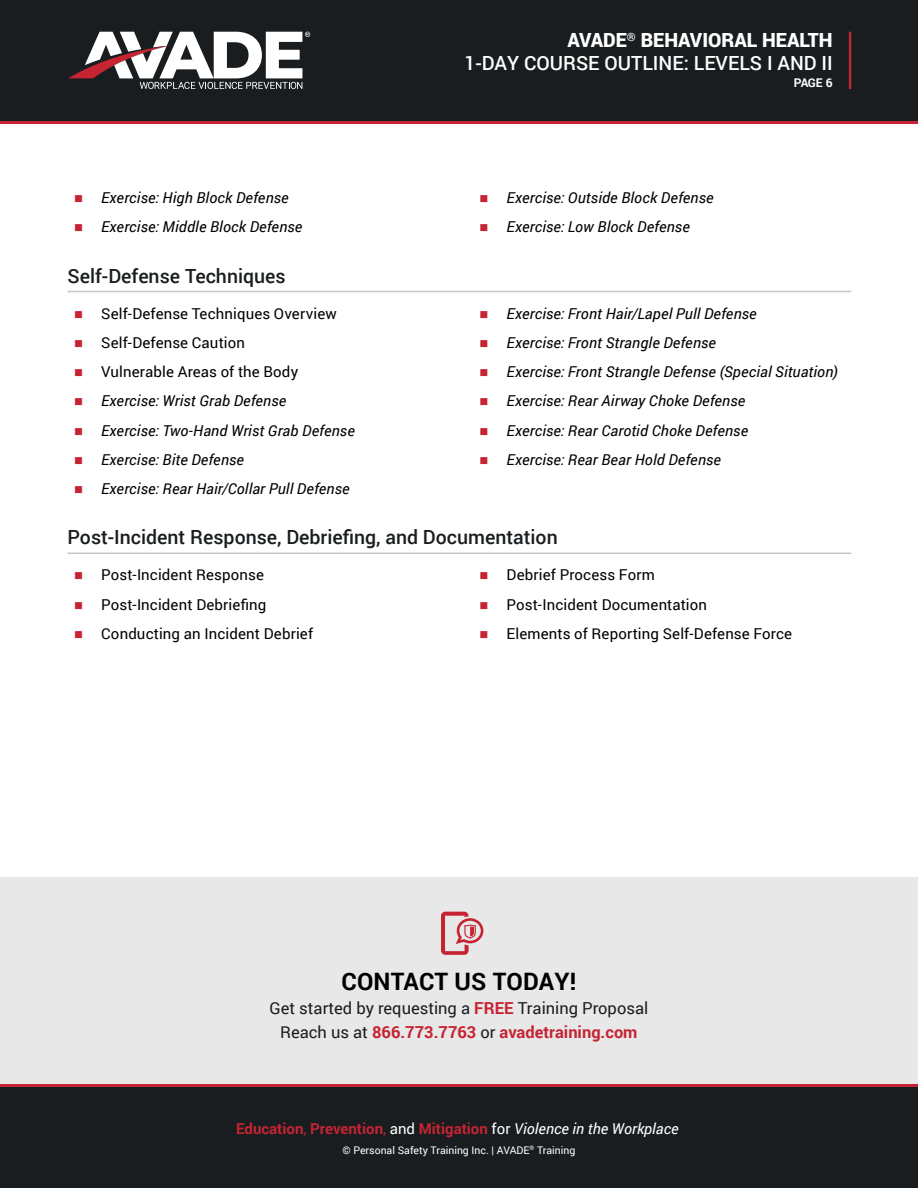
<style>
.page{position:relative;width:918px;height:1188px;background:#fff}
.page>*{position:absolute;margin:0;border:0;box-sizing:border-box;transform-origin:0 0}
.t1{font:700 24px "Roboto";letter-spacing:.01em;color:#000}
.t2{font:500 19.5px "Roboto";color:#191d1f}
.t3{font:500 19.5px/22.5px "Roboto";color:#fff;text-align:right}
.t4{font:16.5px/24px "Roboto";color:#191d1f;text-align:center}
.t5{font:italic 15px "Roboto";letter-spacing:.005em;color:#000}
.t6{font:15px "Roboto";letter-spacing:.01em;color:#000}
.t7{font:700 15px "Roboto";color:#c62433}
.t8{font:700 12px "Roboto";color:#fff}
.t9{font:10.5px "Roboto";color:#fff}
.s1{color:#c62433}
.s2{font-weight:900}
.s3{font-weight:700;color:#c62433}
.s4{font-weight:400}
.s5{font-weight:400;color:#fff}
.s6{font-weight:400;font-style:italic;color:#fff}
</style>
<div class="page">
<div style="left:0;top:10px;width:918px;height:114px;background:#c62433"></div>
<div style="left:0;top:0;width:918px;height:121px;background:#191d1f"></div>
<svg style="left:68px;top:32px;width:242px;height:57px"></svg>
<hr style="left:849px;top:32px;width:2px;height:57px;background:#c62433">
<div style="left:0;top:1084px;width:918px;height:62px;background:#c62433"></div>
<div style="left:0;top:1087px;width:918px;height:101px;background:#191d1f"></div>
<hr style="left:68px;top:291px;width:783px;height:1px;background:#c6c6c7">
<hr style="left:68px;top:553px;width:783px;height:1px;background:#c6c6c7">
<div style="left:0;top:878px;width:918px;height:206px;background:#e8e8e9"></div>
<svg style="left:441px;top:912px;width:43px;height:43px"></svg>
<p class="t5" style="left:74px;top:187px;width:216px"><span class="s1">■</span> Exercise: High Block Defense</p>
<p class="t5" style="left:74px;top:217px;width:230px"><span class="s1">■</span> Exercise: Middle Block Defense</p>
<h2 class="t2" style="left:68px;top:262px;width:220px">Self-Defense Techniques</h2>
<p class="t6" style="left:74px;top:303px;width:264px"><span class="s1">■</span> Self-Defense Techniques Overview</p>
<p class="t6" style="left:74px;top:332px;width:172px"><span class="s1">■</span> Self-Defense Caution</p>
<p class="t6" style="left:74px;top:361px;width:226px"><span class="s1">■</span> Vulnerable Areas of the Body</p>
<p class="t5" style="left:74px;top:391px;width:214px"><span class="s1">■</span> Exercise: Wrist Grab Defense</p>
<p class="t5" style="left:74px;top:420px;width:282px"><span class="s1">■</span> Exercise: Two-Hand Wrist Grab Defense</p>
<p class="t5" style="left:74px;top:449px;width:171px"><span class="s1">■</span> Exercise: Bite Defense</p>
<p class="t5" style="left:74px;top:478px;width:277px"><span class="s1">■</span> Exercise: Rear Hair/Collar Pull Defense</p>
<h2 class="t3" style="left:465px;top:28px;width:370px"><span class="s2">AVADE</span><sup>®</sup> <span class="s2">BEHAVIORAL HEALTH<br></span>1-DAY COURSE OUTLINE: LEVELS I AND II</h2>
<p class="t8" style="left:794px;top:75px;width:40px">PAGE 6</p>
<p class="t5" style="left:480px;top:187px;width:236px"><span class="s1">■</span> Exercise: Outside Block Defense</p>
<p class="t5" style="left:480px;top:217px;width:212px"><span class="s1">■</span> Exercise: Low Block Defense</p>
<p class="t5" style="left:480px;top:303px;width:279px"><span class="s1">■</span> Exercise: Front Hair/Lapel Pull Defense</p>
<p class="t5" style="left:480px;top:332px;width:238px"><span class="s1">■</span> Exercise: Front Strangle Defense</p>
<p class="t5" style="left:480px;top:361px;width:360px"><span class="s1">■</span> Exercise: Front Strangle Defense (Special Situation)</p>
<p class="t5" style="left:480px;top:391px;width:267px"><span class="s1">■</span> Exercise: Rear Airway Choke Defense</p>
<p class="t5" style="left:480px;top:420px;width:270px"><span class="s1">■</span> Exercise: Rear Carotid Choke Defense</p>
<p class="t5" style="left:480px;top:449px;width:243px"><span class="s1">■</span> Exercise: Rear Bear Hold Defense</p>
<h2 class="t2" style="left:68px;top:524px;width:492px">Post-Incident Response, Debriefing, and Documentation</h2>
<p class="t6" style="left:74px;top:565px;width:191px"><span class="s1">■</span> Post-Incident Response</p>
<p class="t6" style="left:74px;top:594px;width:194px"><span class="s1">■</span> Post-Incident Debriefing</p>
<p class="t6" style="left:74px;top:623px;width:240px"><span class="s1">■</span> Conducting an Incident Debrief</p>
<p class="t6" style="left:480px;top:565px;width:177px"><span class="s1">■</span> Debrief Process Form</p>
<p class="t6" style="left:480px;top:594px;width:229px"><span class="s1">■</span> Post-Incident Documentation</p>
<p class="t6" style="left:480px;top:623px;width:314px"><span class="s1">■</span> Elements of Reporting Self-Defense Force</p>
<h1 class="t1" style="left:341px;top:965px;width:236px">CONTACT US TODAY!</h1>
<p class="t4" style="left:270px;top:996px;width:380px">Get started by requesting a <span class="s3">FREE</span> Training Proposal<br>Reach us at <span class="s3">866.773.7763</span> or <span class="s3">avadetraining.com</span></p>
<p class="t7" style="left:236px;top:1118px;width:444px">Education<span class="s4">,</span> Prevention<span class="s4">,</span> <span class="s5">and</span> Mitigation <span class="s5">for</span> <span class="s6">Violence in the Workplace</span></p>
<p class="t9" style="left:343px;top:1143px;width:234px">© Personal Safety Training Inc. | AVADE<sup>®</sup> Training</p>
</div>
